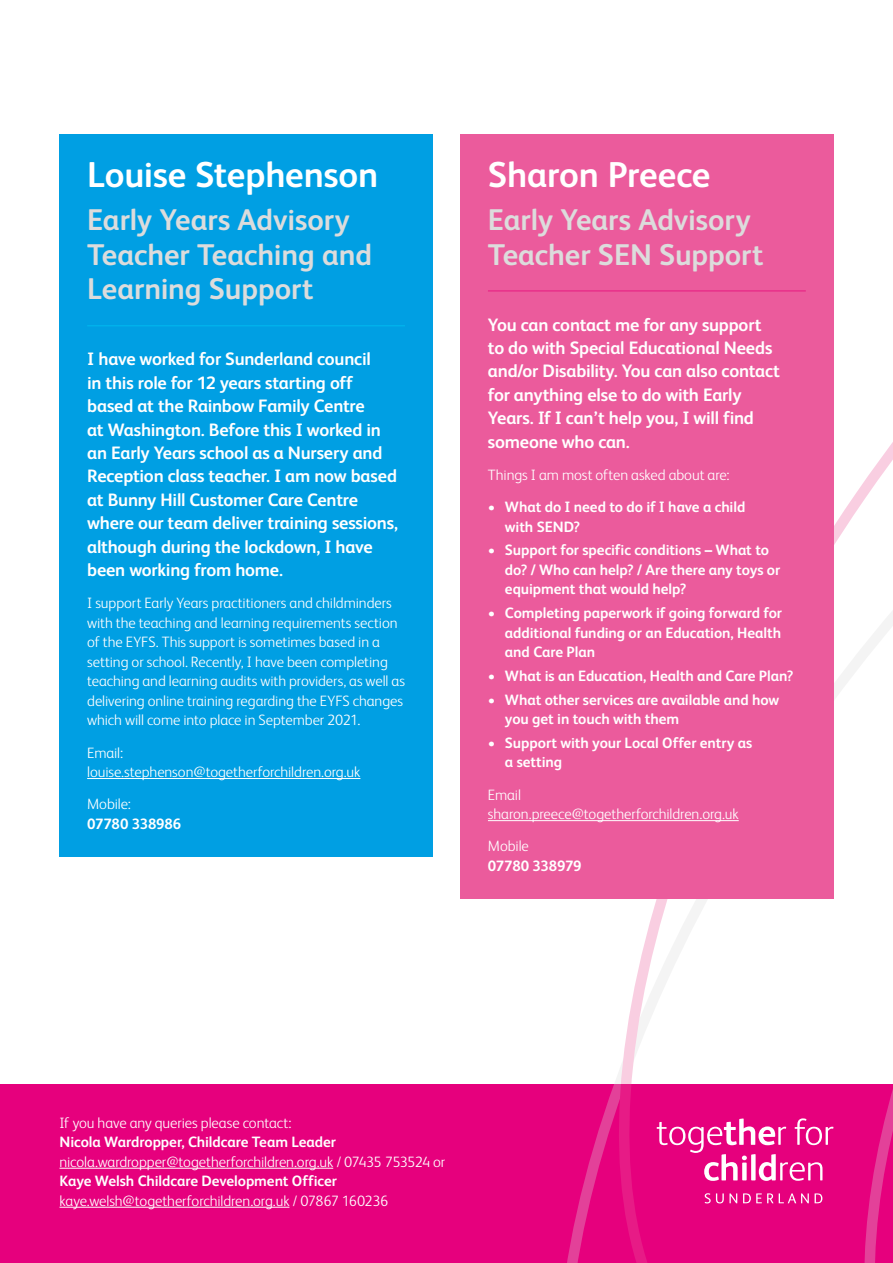
<style>
.page{position:relative;width:893px;height:1263px;background:#fff}
.page>*{position:absolute;margin:0;border:0;box-sizing:border-box;transform-origin:0 0}
.t1{font:700 36px "FS Albert";letter-spacing:-.005em;color:#fff}
.t2{font:700 30px/34.8px "FS Albert";letter-spacing:-.005em;color:#dcdcdc}
.t3{font:700 18px/23.4px "FS Albert";letter-spacing:-.015em;color:#fff}
.t4{font:300 15px/19.5px "FS Albert";letter-spacing:-.005em;color:#fff}
.t5{font:700 15px/19.5px "FS Albert";letter-spacing:-.005em;color:#fff}
</style>
<div class="page">
<div style="left:0;top:1084px;width:893px;height:179px;background:#e6007d"></div>
<hr style="left:60px;top:1168px;width:273px;height:1px;background:#fff">
<hr style="left:60px;top:1207px;width:229px;height:1px;background:#fff">
<svg style="left:533px;top:134px;width:360px;height:1129px"></svg>
<div style="left:60px;top:134px;width:373px;height:722px;background:#009fe3"></div>
<hr style="left:87px;top:325px;width:318px;height:1px;background:#00b1eb">
<hr style="left:87px;top:778px;width:273px;height:1px;background:#fff">
<div style="left:460px;top:134px;width:373px;height:764px;background:#eb5b9c"></div>
<hr style="left:488px;top:290px;width:318px;height:2px;background:#e8308a">
<hr style="left:488px;top:820px;width:251px;height:1px;background:#fff">
<h1 class="t1" style="left:87px;top:153px;width:293px">Louise Stephenson</h1>
<h2 class="t2" style="left:87px;top:202px;width:287px">Early Years Advisory<br>Teacher Teaching and<br>Learning Support</h2>
<p class="t3" style="left:87px;top:347px;width:312px">I have worked for Sunderland council<br>in this role for 12 years starting off based at the Rainbow Family Centre<br>at Washington. Before this I worked in an Early Years school as a Nursery and Reception class teacher. I am now based at Bunny Hill Customer Care Centre where our team deliver training sessions, although during the lockdown, I have been working from home.</p>
<p class="t4" style="left:87px;top:593px;width:319px">I support Early Years practitioners and childminders with the teaching and learning requirements section of the EYFS. This support is sometimes based in a setting or school. Recently, I have been completing teaching and learning audits with providers, as well as delivering online training regarding the EYFS changes which will come into place in September 2021.</p>
<p class="t4" style="left:87px;top:742px;width:275px">Email: louise.stephenson@togetherforchildren.org.uk</p>
<p class="t4" style="left:87px;top:794px;width:45px">Mobile:</p>
<p class="t5" style="left:87px;top:814px;width:96px">07780 338986</p>
<h1 class="t1" style="left:488px;top:153px;width:224px">Sharon Preece</h1>
<h2 class="t2" style="left:488px;top:202px;width:277px">Early Years Advisory<br>Teacher SEN Support</h2>
<p class="t3" style="left:488px;top:312px;width:294px">You can contact me for any support to do with Special Educational Needs and/or Disability. You can also contact for anything else to do with Early<br>Years. If I can’t help you, I will find someone who can.</p>
<p class="t4" style="left:488px;top:465px;width:243px">Things I am most often asked about are:</p>
<p class="t5" style="left:505px;top:497px;width:242px;text-indent:-17px">• What do I need to do if I have a child with SEND?</p>
<p class="t5" style="left:505px;top:540px;width:277px;text-indent:-17px">• Support for specific conditions – What to do? / Who can help? / Are there any toys or equipment that would help?</p>
<p class="t5" style="left:505px;top:603px;width:279px;text-align:justify;text-indent:-17px">• Completing paperwork if going forward for additional funding or an Education, Health and Care Plan</p>
<p class="t5" style="left:488px;top:666px;width:307px">• What is an Education, Health and Care Plan?</p>
<p class="t5" style="left:505px;top:689px;width:276px;text-indent:-17px">• What other services are available and how you get in touch with them</p>
<p class="t5" style="left:505px;top:733px;width:249px;text-indent:-17px">• Support with your Local Offer entry as a setting</p>
<p class="t4" style="left:488px;top:785px;width:252px">Email sharon.preece@togetherforchildren.org.uk</p>
<p class="t4" style="left:488px;top:836px;width:42px">Mobile</p>
<p class="t5" style="left:488px;top:856px;width:95px">07780 338979</p>
<p class="t4" style="left:60px;top:1113px;width:234px">If you have any queries please contact:</p>
<p class="t5" style="left:60px;top:1132px;width:278px">Nicola Wardropper, Childcare Team Leader</p>
<p class="t4" style="left:60px;top:1152px;width:387px">nicola.wardropper@togetherforchildren.org.uk / 07435 753524 or</p>
<p class="t5" style="left:60px;top:1171px;width:279px">Kaye Welsh Childcare Development Officer</p>
<p class="t4" style="left:60px;top:1191px;width:330px">kaye.welsh@togetherforchildren.org.uk / 07867 160236</p>
</div>
